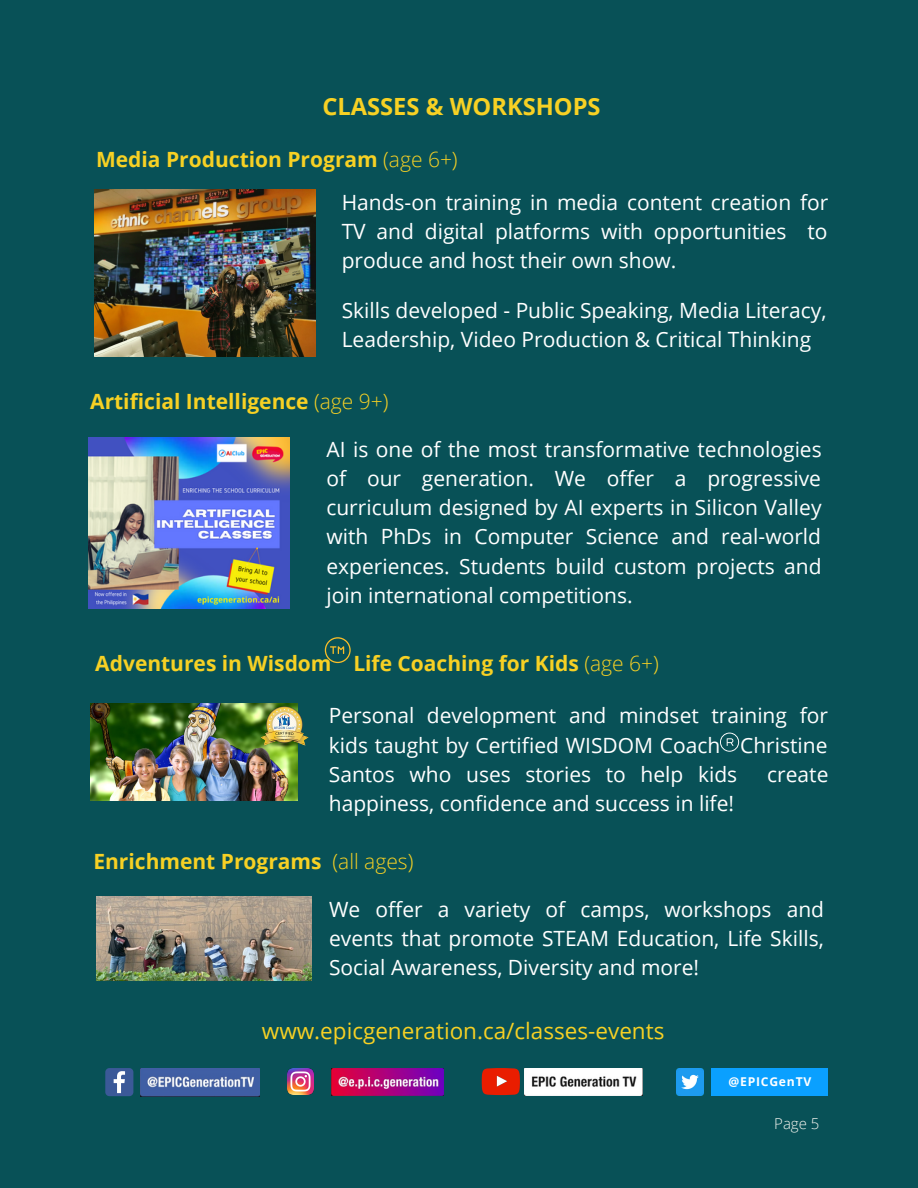
<style>
.page{position:relative;width:918px;height:1188px;background:#085157}
.page>*{position:absolute;margin:0;border:0;box-sizing:border-box;transform-origin:0 0}
.t1{font:700 23.7px "Open Sans";color:#f7d124}
.t2{font:22.5px "Open Sans";color:#f7d124}
.t3{font:21px/29.2px "Open Sans";color:#fff;text-align:justify}
.t4{font:700 21px "Open Sans";color:#f7d124}
.t5{font:300 15px "Open Sans";color:#f5f5ef}
.t6{font:700 12.15px "Open Sans";letter-spacing:.06em;color:#fff}
.s1{font-weight:300}
</style>
<div class="page">
<img style="left:94px;top:190px;width:222px;height:166px">
<img style="left:88px;top:437px;width:202px;height:171px">
<img style="left:90px;top:703px;width:207px;height:98px">
<img style="left:257px;top:703px;width:52px;height:47px">
<svg style="left:325px;top:637px;width:26px;height:26px"></svg>
<svg style="left:720px;top:733px;width:19px;height:19px"></svg>
<img style="left:97px;top:896px;width:215px;height:85px">
<svg style="left:105px;top:1068px;width:28px;height:28px"></svg>
<svg style="left:482px;top:1068px;width:38px;height:27px"></svg>
<img style="left:677px;top:1068px;width:27px;height:27px">
<img style="left:524px;top:1068px;width:118px;height:27px">
<img style="left:332px;top:1068px;width:111px;height:27px">
<img style="left:140px;top:1068px;width:120px;height:28px">
<div style="left:711px;top:1068px;width:117px;height:27px;background:#0aa0ff"></div>
<img style="left:287px;top:1068px;width:27px;height:27px">
<p class="t1" style="left:322px;top:90px;width:280px">CLASSES &amp; WORKSHOPS</p>
<p class="t4" style="left:96px;top:144px;width:363px">Media Production Program <span class="s1">(age 6+)</span></p>
<p class="t3" style="left:342px;top:187px;width:488px">Hands-on training in media content creation for TV and digital platforms with opportunities to produce and host their own show.</p>
<p class="t3" style="left:342px;top:295px;width:486px">Skills developed - Public Speaking, Media Literacy,<br>Leadership, Video Production &amp; Critical Thinking</p>
<p class="t4" style="left:90px;top:387px;width:300px">Artificial Intelligence <span class="s1">(age 9+)</span></p>
<p class="t3" style="left:326px;top:434px;width:497px">AI is one of the most transformative technologies of our generation. We offer a progressive curriculum designed by AI experts in Silicon Valley with PhDs in Computer Science and real-world experiences. Students build custom projects and join international competitions.</p>
<p class="t4" style="left:95px;top:648px;width:565px">Adventures in Wisdom Life Coaching for Kids <span class="s1">(age 6+)</span></p>
<p class="t3" style="left:329px;top:701px;width:501px">Personal development and mindset training for kids taught by Certified WISDOM Coach Christine Santos who uses stories to help kids</p>
<p class="t3" style="left:767px;top:759px;width:63px">create</p>
<p class="t3" style="left:329px;top:788px;width:407px">happiness, confidence and success in life!</p>
<p class="t4" style="left:93px;top:846px;width:321px">Enrichment Programs <span class="s1">(all ages)</span></p>
<p class="t3" style="left:329px;top:894px;width:497px">We offer a variety of camps, workshops and events that promote STEAM Education, Life Skills, Social Awareness, Diversity and more!</p>
<p class="t2" style="left:262px;top:1015px;width:404px">www.epicgeneration.ca/classes-events</p>
<p class="t6" style="left:729px;top:1073px;width:84px">@EPICGenTV</p>
<p class="t5" style="left:774px;top:1113px;width:47px">Page 5</p>
</div>
